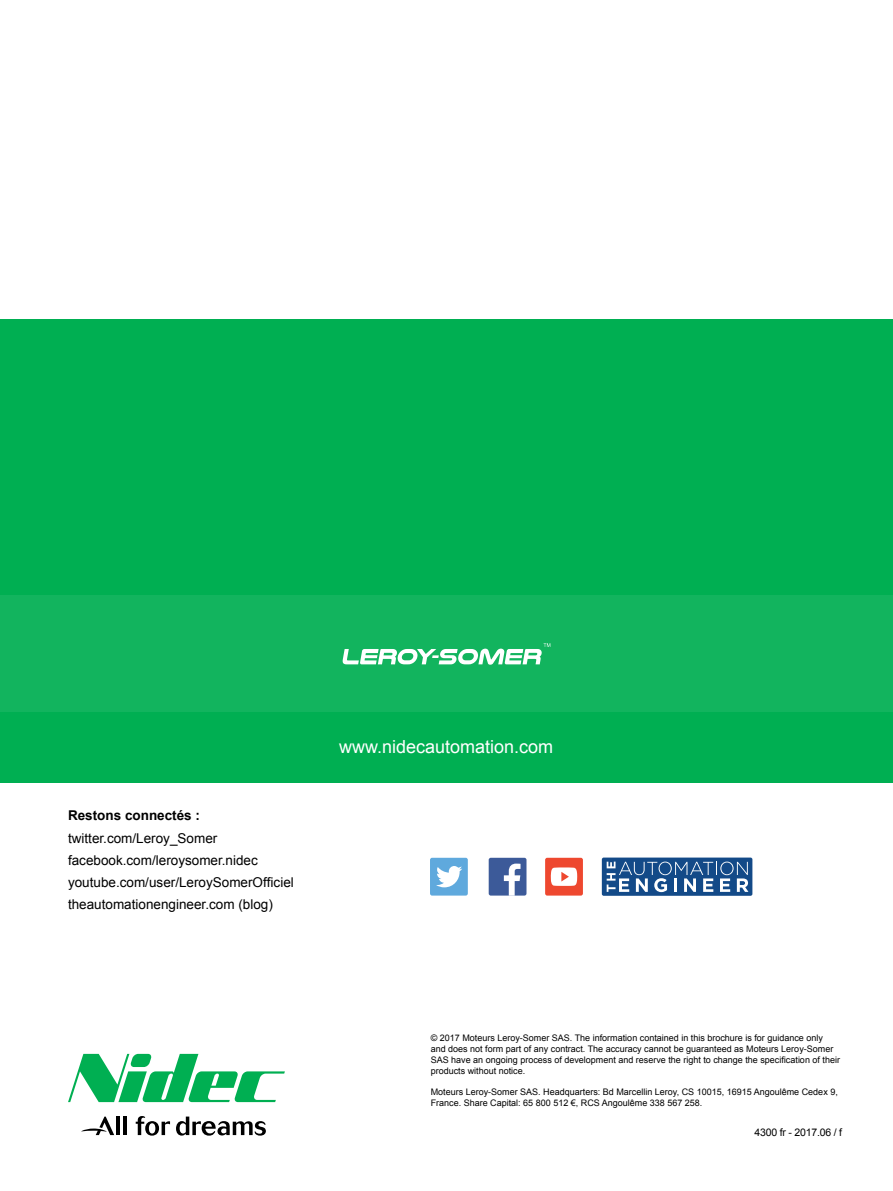
<style>
.page{position:relative;width:893px;height:1191px;background:#fff}
.page>*{position:absolute;margin:0;border:0;box-sizing:border-box;transform-origin:0 0}
.t1{font:18px "Arial";color:#fff}
.t2{font:13.5px/22px "Arial";color:#000}
.t3{font:700 13.5px "Arial";color:#000}
.t4{font:10.5px "Arial";letter-spacing:-.02em;color:#000}
.t5{font:9px/10.8px "Arial";color:#000}
</style>
<div class="page">
<div style="left:0;top:319px;width:893px;height:463px;background:#00af52"></div>
<div style="left:0;top:595px;width:893px;height:117px;background:#12b45e"></div>
<div style="left:545px;top:857px;width:38px;height:38px;background:#ee482f;border-radius:2px"></div>
<svg style="left:551px;top:867px;width:26px;height:19px"></svg>
<div style="left:602px;top:857px;width:150px;height:38px;background:#134a88;border-radius:2px"></div>
<svg style="left:607px;top:861px;width:141px;height:31px"></svg>
<div style="left:430px;top:857px;width:38px;height:38px;background:#5fa9dd;border-radius:2px"></div>
<svg style="left:436px;top:866px;width:26px;height:21px"></svg>
<svg style="left:343px;top:643px;width:207px;height:21px"></svg>
<svg style="left:68px;top:1053px;width:217px;height:49px"></svg>
<svg style="left:136px;top:1116px;width:34px;height:19px"></svg>
<svg style="left:176px;top:1116px;width:90px;height:19px"></svg>
<hr style="left:116px;top:1116px;width:4px;height:19px;background:#000">
<hr style="left:123px;top:1116px;width:4px;height:19px;background:#000">
<svg style="left:81px;top:1116px;width:33px;height:19px"></svg>
<div style="left:489px;top:857px;width:37px;height:38px;background:#3c5a99;border-radius:2px"></div>
<svg style="left:504px;top:863px;width:16px;height:32px"></svg>
<h2 class="t3" style="left:68px;top:806px;width:134px">Restons connectés :</h2>
<h2 class="t2" style="left:68px;top:827px;width:227px">twitter.com/Leroy_Somer facebook.com/leroysomer.nidec youtube.com/user/LeroySomerOfficiel theautomationengineer.com (blog)</h2>
<h1 class="t1" style="left:339px;top:735px;width:216px">www.nidecautomation.com</h1>
<p class="t5" style="left:431px;top:1032px;width:411px">© 2017 Moteurs Leroy-Somer SAS. The information contained in this brochure is for guidance only and does not form part of any contract. The accuracy cannot be guaranteed as Moteurs Leroy-Somer SAS have an ongoing process of development and reserve the right to change the specification of their products without notice.</p>
<p class="t5" style="left:431px;top:1086px;width:409px">Moteurs Leroy-Somer SAS. Headquarters: Bd Marcellin Leroy, CS 10015, 16915 Angoulême Cedex 9,<br>France. Share Capital: 65 800 512 €, RCS Angoulême 338 567 258.</p>
<p class="t4" style="left:755px;top:1125px;width:89px">4300 fr - 2017.06 / f</p>
</div>
